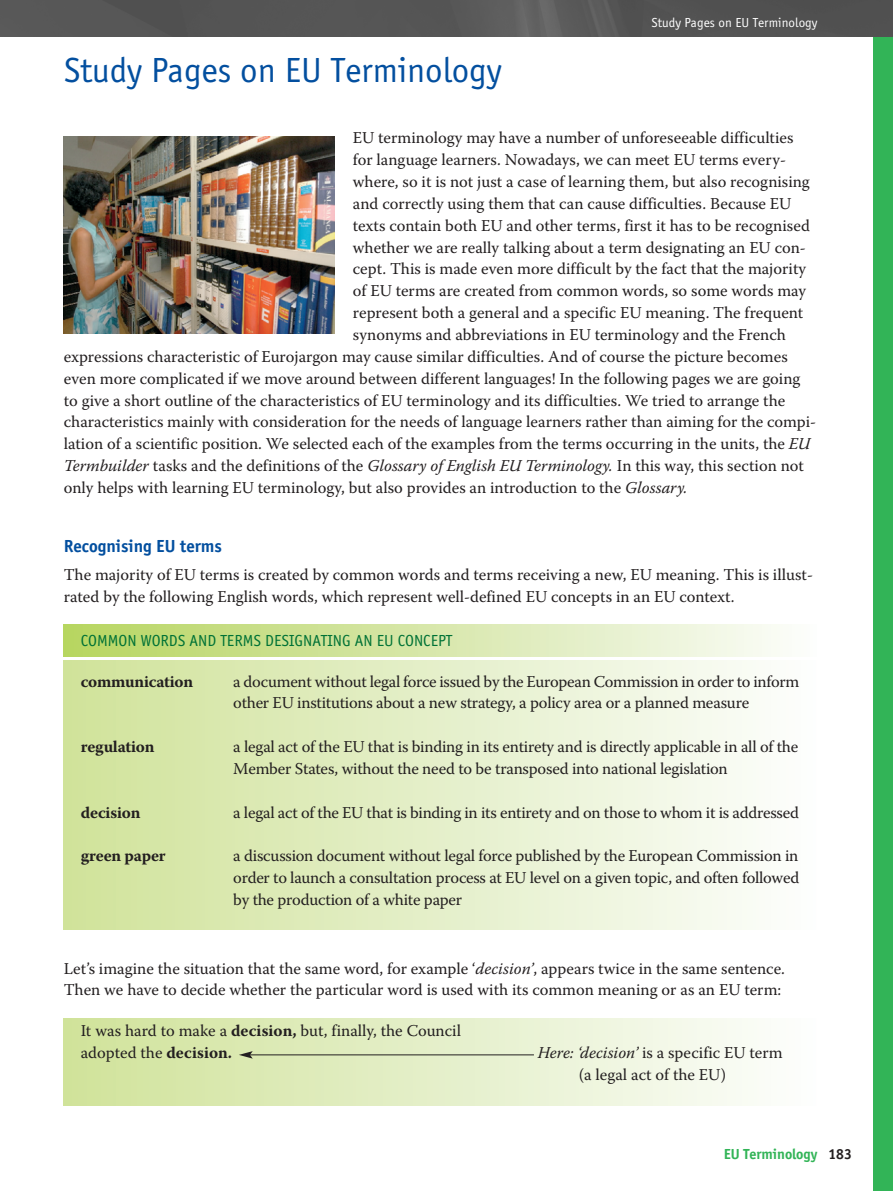
<style>
.page{position:relative;width:893px;height:1191px;background:#fff}
.page>*{position:absolute;margin:0;border:0;box-sizing:border-box;transform-origin:0 0}
.t1{font:36px "Officina Sans";color:#034f9f}
.t2{font:700 18px "Officina Sans";color:#034f9f}
.t3{font:16.5px/21.9px "Warnock Pro";color:#231f20}
.t4{font:16.5px "Officina Sans";color:#007236}
.t5{font:700 16.5px "Warnock Pro";letter-spacing:-.015em;color:#231f20}
.t6{font:700 15px "Officina Sans";color:#32b457}
.t7{font:13.5px "Officina Sans";letter-spacing:.005em;color:#fff}
.s1{font-style:italic}
.s2{font-weight:700}
.s3{color:#231f20}
</style>
<div class="page">
<div style="left:64px;top:1018px;width:753px;height:88px;background:linear-gradient(to right,#d0e299,#fcfefc)"></div>
<div style="left:64px;top:624px;width:752px;height:32px;background:linear-gradient(to right,#b6d460,#fbfcfb)"></div>
<div style="left:64px;top:660px;width:753px;height:270px;background:linear-gradient(to right,#d0e299,#fcfefc)"></div>
<div style="left:874px;top:0;width:19px;height:1191px;background:#32b457"></div>
<img style="left:0;top:0;width:893px;height:36px">
<img style="left:64px;top:136px;width:271px;height:198px">
<hr style="left:250px;top:1054px;width:284px;height:1px;background:#231f20">
<svg style="left:239px;top:1051px;width:14px;height:7px"></svg>
<h1 class="t1" style="left:64px;top:56px;width:439px">Study Pages on EU Terminology</h1>
<p class="t7" style="left:651px;top:17px;width:168px">Study Pages on EU Terminology</p>
<p class="t3" style="left:353px;top:129px;width:442px">EU terminology may have a number of unforeseeable difficulties</p>
<p class="t3" style="left:353px;top:150px;width:435px">for language learners. Nowadays, we can meet EU terms every-</p>
<p class="t3" style="left:353px;top:172px;width:458px">where, so it is not just a case of learning them, but also recognising</p>
<p class="t3" style="left:353px;top:194px;width:440px">and correctly using them that can cause difficulties. Because EU</p>
<p class="t3" style="left:353px;top:216px;width:459px">texts contain both EU and other terms, first it has to be recognised</p>
<p class="t3" style="left:353px;top:238px;width:454px">whether we are really talking about a term designating an EU con-</p>
<p class="t3" style="left:353px;top:260px;width:455px">cept. This is made even more difficult by the fact that the majority</p>
<p class="t3" style="left:353px;top:281px;width:455px">of EU terms are created from common words, so some words may</p>
<p class="t3" style="left:353px;top:303px;width:452px">represent both a general and a specific EU meaning. The frequent</p>
<p class="t3" style="left:353px;top:325px;width:435px">synonyms and abbreviations in EU terminology and the French</p>
<p class="t3" style="left:64px;top:347px;width:725px">expressions characteristic of Eurojargon may cause similar difficulties. And of course the picture becomes</p>
<p class="t3" style="left:64px;top:369px;width:738px">even more complicated if we move around between different languages! In the following pages we are going</p>
<p class="t3" style="left:64px;top:391px;width:723px">to give a short outline of the characteristics of EU terminology and its difficulties. We tried to arrange the</p>
<p class="t3" style="left:64px;top:412px;width:754px">characteristics mainly with consideration for the needs of language learners rather than aiming for the compi-</p>
<p class="t3" style="left:64px;top:434px;width:748px">lation of a scientific position. We selected each of the examples from the terms occurring in the units, the <span class="s1">EU</span></p>
<p class="t3" style="left:64px;top:456px;width:742px"><span class="s1">Termbuilder</span> tasks and the definitions of the <span class="s1">Glossary of English EU Terminology.</span> In this way, this section not</p>
<p class="t3" style="left:64px;top:478px;width:625px">only helps with learning EU terminology, but also provides an introduction to the <span class="s1">Glossary.</span></p>
<p class="t2" style="left:64px;top:539px;width:160px">Recognising EU terms</p>
<p class="t3" style="left:64px;top:565px;width:751px">The majority of EU terms is created by common words and terms receiving a new, EU meaning. This is illust - rated by the following English words, which represent well-defined EU concepts in an EU context.</p>
<p class="t4" style="left:81px;top:634px;width:373px">COMMON WORDS AND TERMS DESIGNATING AN EU CONCEPT</p>
<p class="t5" style="left:81px;top:674px;width:114px">communication</p>
<p class="t3" style="left:233px;top:672px;width:568px">a document without legal force issued by the European Commission in order to inform other EU institutions about a new strategy, a policy area or a planned measure</p>
<p class="t5" style="left:81px;top:740px;width:75px">regulation</p>
<p class="t3" style="left:233px;top:737px;width:566px">a legal act of the EU that is binding in its entirety and is directly applicable in all of the<br>Member States, without the need to be transposed into national legislation</p>
<p class="t5" style="left:81px;top:806px;width:61px">decision</p>
<p class="t3" style="left:233px;top:803px;width:567px">a legal act of the EU that is binding in its entirety and on those to whom it is addressed</p>
<p class="t5" style="left:81px;top:849px;width:86px">green paper</p>
<p class="t3" style="left:233px;top:846px;width:568px;text-align:justify">a discussion document without legal force published by the European Commission in order to launch a consultation process at EU level on a given topic, and often followed by the production of a white paper</p>
<p class="t3" style="left:64px;top:958px;width:723px">Let’s imagine the situation that the same word, for example ‘<span class="s1">decision’</span>, appears twice in the same sentence.<br>Then we have to decide whether the particular word is used with its common meaning or as an EU term:</p>
<p class="t3" style="left:81px;top:1021px;width:382px">It was hard to make a <span class="s2">decision,</span> but, finally, the Council adopted the <span class="s2">decision.</span></p>
<p class="t3" style="left:579px;top:1043px;width:205px;text-indent:-41px"><span class="s1">Here: ‘decision’</span> is a specific EU term (a legal act of the EU)</p>
<p class="t6" style="left:724px;top:1148px;width:130px">EU Terminology <span class="s3">183</span></p>
</div>
